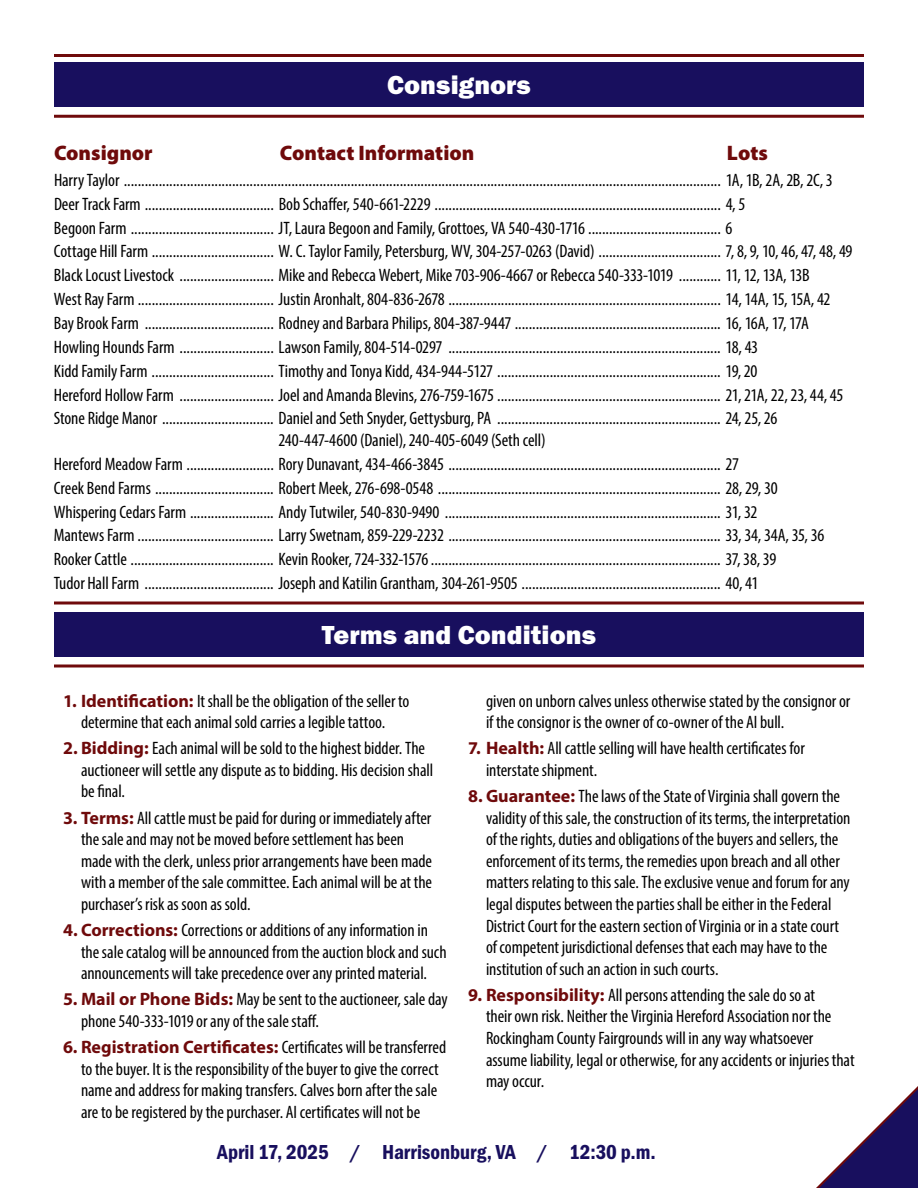
<style>
.page{position:relative;width:918px;height:1188px;background:#fff}
.page>*{position:absolute;margin:0;border:0;box-sizing:border-box;transform-origin:0 0}
.t1{font:27px "Franklin Gothic URW Hea";letter-spacing:.005em;color:#fff}
.t2{font:21px "Franklin Gothic URW Con Dem";color:#180f5e}
.t3{font:900 21px "Myriad Pro";color:#6f0a0b}
.t4{font:condensed 18px/21.6px "Myriad Pro";letter-spacing:-.005em;color:#000}
.s1{font-weight:700;font-stretch:normal;color:#6f0a0b}
</style>
<div class="page">
<div style="left:54px;top:612px;width:810px;height:45px;background:#180f5e"></div>
<hr style="left:54px;top:602px;width:810px;height:2px;background:#6f0a0b">
<svg style="left:54px;top:664px;width:810px;height:4px;background:#924747"></svg>
<div style="left:54px;top:62px;width:810px;height:45px;background:#180f5e"></div>
<hr style="left:54px;top:54px;width:810px;height:3px;background:#6f0a0b">
<hr style="left:54px;top:115px;width:810px;height:3px;background:#6f0a0b">
<svg style="left:816px;top:1086px;width:102px;height:102px"></svg>
<h1 class="t1" style="left:387px;top:67px;width:145px">Consignors</h1>
<p class="t3" style="left:54px;top:139px;width:100px">Consignor</p>
<p class="t3" style="left:280px;top:139px;width:196px">Contact Information</p>
<p class="t3" style="left:727px;top:139px;width:43px">Lots</p>
<p class="t4" style="left:54px;top:168px;width:800px;line-height:23.9px">Harry Taylor ........................................................................................................................................................................... 1A, 1B, 2A, 2B, 2C, 3<br>Deer Track Farm ..................................... Bob Schaffer, 540-661-2229 .................................................................................. 4, 5<br>Begoon Farm ......................................... JT, Laura Begoon and Family, Grottoes, VA 540-430-1716 ...................................... 6<br>Cottage Hill Farm ................................... W. C. Taylor Family, Petersburg, WV, 304-257-0263 (David) ................................... 7, 8, 9, 10, 46, 47, 48, 49<br>Black Locust Livestock ........................... Mike and Rebecca Webert, Mike 703-906-4667 or Rebecca 540-333-1019 ............ 11, 12, 13A, 13B<br>West Ray Farm ....................................... Justin Aronhalt, 804-836-2678 .............................................................................. 14, 14A, 15, 15A, 42<br>Bay Brook Farm ..................................... Rodney and Barbara Philips, 804-387-9447 ........................................................... 16, 16A, 17, 17A Howling Hounds Farm ........................... Lawson Family, 804-514-0297 .............................................................................. 18, 43<br>Kidd Family Farm ................................... Timothy and Tonya Kidd, 434-944-5127 ................................................................ 19, 20<br>Hereford Hollow Farm ........................... Joel and Amanda Blevins, 276-759-1675 ................................................................ 21, 21A, 22, 23, 44, 45<br>Stone Ridge Manor ................................ Daniel and Seth Snyder, Gettysburg, PA ................................................................ 24, 25, 26</p>
<p class="t4" style="left:54px;top:428px;width:772px;line-height:23.9px;text-indent:225px">240-447-4600 (Daniel), 240-405-6049 (Seth cell)<br>Hereford Meadow Farm ......................... Rory Dunavant, 434-466-3845 .............................................................................. 27<br>Creek Bend Farms .................................. Robert Meek, 276-698-0548 ................................................................................. 28, 29, 30<br>Whispering Cedars Farm ........................ Andy Tutwiler, 540-830-9490 ............................................................................... 31, 32<br>Mantews Farm ....................................... Larry Swetnam, 859-229-2232 .............................................................................. 33, 34, 34A, 35, 36<br>Rooker Cattle ......................................... Kevin Rooker, 724-332-1576 ................................................................................... 37, 38, 39<br>Tudor Hall Farm ..................................... Joseph and Katilin Grantham, 304-261-9505 ......................................................... 40, 41</p>
<h1 class="t1" style="left:322px;top:617px;width:276px">Terms and Conditions</h1>
<p class="t4" style="left:63px;top:690px;width:348px;text-align:center"><span class="s1">1. Identification:</span> It shall be the obligation of the seller to determine that each animal sold carries a legible tattoo.</p>
<p class="t4" style="left:81px;top:737px;width:354px;text-indent:-18px"><span class="s1">2. Bidding:</span> Each animal will be sold to the highest bidder. The auctioneer will settle any dispute as to bidding. His decision shall be final.</p>
<p class="t4" style="left:81px;top:807px;width:353px;text-indent:-18px"><span class="s1">3. Terms:</span> All cattle must be paid for during or immediately after the sale and may not be moved before settlement has been made with the clerk, unless prior arrangements have been made with a member of the sale committee. Each animal will be at the purchaser’s risk as soon as sold.</p>
<p class="t4" style="left:81px;top:919px;width:367px;text-indent:-18px"><span class="s1">4. Corrections:</span> Corrections or additions of any information in the sale catalog will be announced from the auction block and such announcements will take precedence over any printed material.</p>
<p class="t4" style="left:81px;top:988px;width:368px;text-indent:-18px"><span class="s1">5. Mail or Phone Bids:</span> May be sent to the auctioneer, sale day phone 540-333-1019 or any of the sale staff.</p>
<p class="t4" style="left:63px;top:1036px;width:385px;text-align:center"><span class="s1">6. Registration Certificates:</span> Certificates will be transferred to the buyer. It is the responsibility of the buyer to give the correct name and address for making transfers. Calves born after the sale<br>are to be registered by the purchaser. AI certificates will not be</p>
<p class="t4" style="left:486px;top:690px;width:366px">given on unborn calves unless otherwise stated by the consignor or if the consignor is the owner of co-owner of the AI bull.</p>
<p class="t4" style="left:486px;top:737px;width:320px;text-indent:-18px"><span class="s1">7. Health:</span> All cattle selling will have health certificates for interstate shipment.</p>
<p class="t4" style="left:486px;top:785px;width:366px;text-indent:-18px"><span class="s1">8. Guarantee:</span> The laws of the State of Virginia shall govern the validity of this sale, the construction of its terms, the interpretation of the rights, duties and obligations of the buyers and sellers, the enforcement of its terms, the remedies upon breach and all other matters relating to this sale. The exclusive venue and forum for any legal disputes between the parties shall be either in the Federal District Court for the eastern section of Virginia or in a state court of competent jurisdictional defenses that each may have to the institution of such an action in such courts.</p>
<p class="t4" style="left:486px;top:984px;width:370px;text-indent:-18px"><span class="s1">9. Responsibility:</span> All persons attending the sale do so at<br>their own risk. Neither the Virginia Hereford Association nor the Rockingham County Fairgrounds will in any way whatsoever assume liability, legal or otherwise, for any accidents or injuries that may occur.</p>
<p class="t2" style="left:217px;top:1138px;width:440px">April 17, 2025 / Harrisonburg, VA / 12:30 p.m.</p>
</div>
